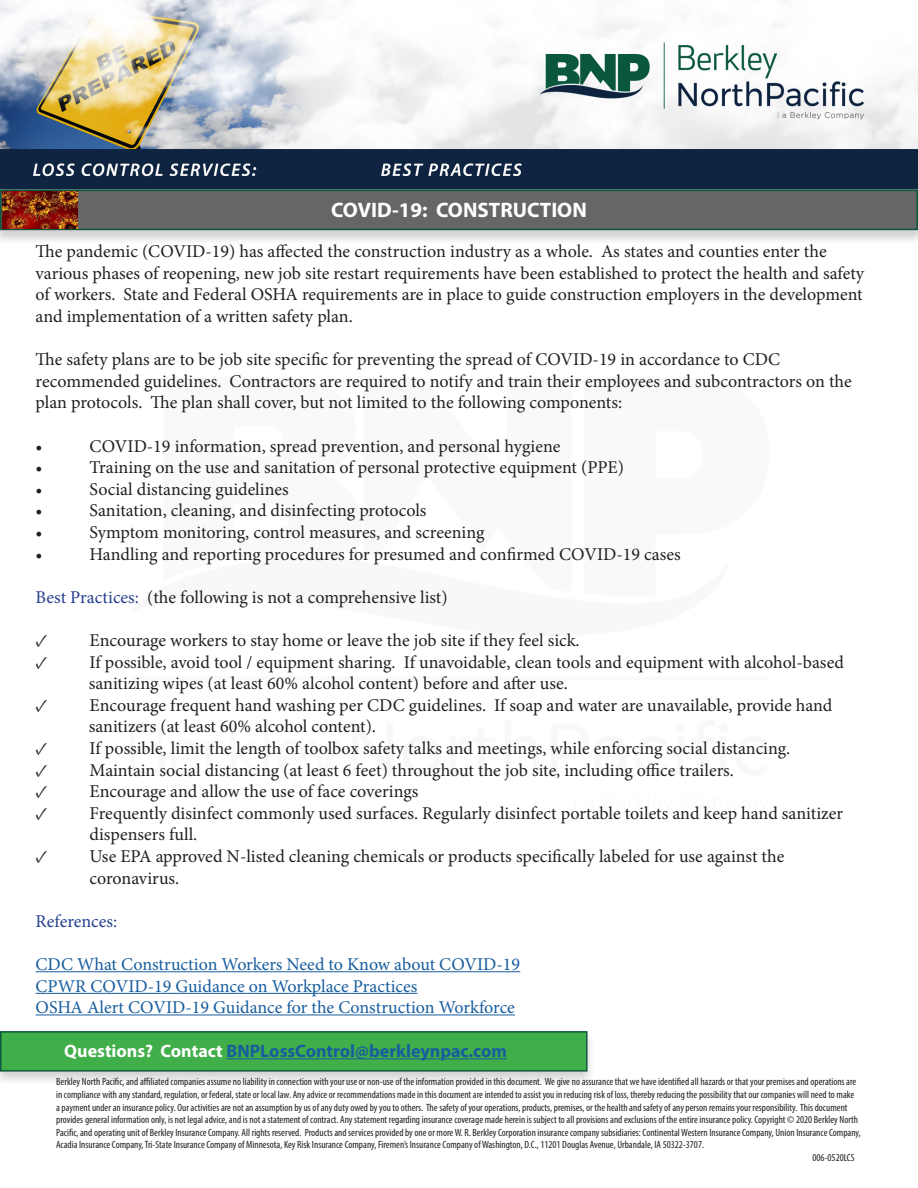
<style>
.page{position:relative;width:918px;height:1188px;background:#fff}
.page>*{position:absolute;margin:0;border:0;box-sizing:border-box;transform-origin:0 0}
.t1{font:700 21px "Myriad Pro";color:#fff}
.t2{font:18px/21.6px "Minion Pro";color:#231f20}
.t3{font:18px "Minion Pro";color:#175d9e}
.t4{font:700 18px "Myriad Pro";color:#175d9e}
.t5{font:18px "Minion Pro";color:#253f8e}
.t6{font:condensed 10.5px "Myriad Pro";color:#231f20}
.s1{color:#253f8e}
.s2{color:#fff}
</style>
<div class="page">
<img style="left:0;top:0;width:918px;height:188px">
<div style="left:0;top:1030px;width:596px;height:56px;background:#231f20;opacity:.2"></div>
<div style="left:1px;top:1032px;width:586px;height:39px;background:#40ae49"></div>
<div style="left:0;top:1031px;width:588px;height:41px;border:2px solid #0c5740"></div>
<hr style="left:227px;top:1058px;width:280px;height:1px;background:#175d9e">
<div style="left:0;top:188px;width:918px;height:57px;background:#231f20;opacity:.2"></div>
<div style="left:1px;top:190px;width:916px;height:39px;background:#666"></div>
<div style="left:0;top:190px;width:918px;height:40px;border:2px solid #0c5740"></div>
<img style="left:2px;top:191px;width:76px;height:38px">
<hr style="left:36px;top:971px;width:484px;height:1px;background:#175d9e">
<hr style="left:36px;top:993px;width:382px;height:1px;background:#175d9e">
<hr style="left:36px;top:1015px;width:479px;height:1px;background:#175d9e">
<p class="t1" style="left:331px;top:197px;width:257px">COVID-19: CONSTRUCTION</p>
<p class="t2" style="left:36px;top:241px;width:830px">The pandemic (COVID-19) has affected the construction industry as a whole. As states and counties enter the various phases of reopening, new job site restart requirements have been established to protect the health and safety of workers. State and Federal OSHA requirements are in place to guide construction employers in the development and implementation of a written safety plan.</p>
<p class="t2" style="left:36px;top:349px;width:818px">The safety plans are to be job site specific for preventing the spread of COVID-19 in accordance to CDC recommended guidelines. Contractors are required to notify and train their employees and subcontractors on the plan protocols. The plan shall cover, but not limited to the following components:</p>
<p class="t2" style="left:36px;top:435px;width:9px">•</p>
<p class="t2" style="left:90px;top:435px;width:472px">COVID-19 information, spread prevention, and personal hygiene</p>
<p class="t2" style="left:36px;top:457px;width:9px">•</p>
<p class="t2" style="left:90px;top:457px;width:536px">Training on the use and sanitation of personal protective equipment (PPE)</p>
<p class="t2" style="left:36px;top:478px;width:9px">•</p>
<p class="t2" style="left:90px;top:478px;width:201px">Social distancing guidelines</p>
<p class="t2" style="left:36px;top:500px;width:9px">•</p>
<p class="t2" style="left:90px;top:500px;width:338px">Sanitation, cleaning, and disinfecting protocols</p>
<p class="t2" style="left:36px;top:522px;width:9px">•</p>
<p class="t2" style="left:90px;top:522px;width:396px">Symptom monitoring, control measures, and screening</p>
<p class="t2" style="left:36px;top:543px;width:9px">•</p>
<p class="t2" style="left:90px;top:543px;width:593px">Handling and reporting procedures for presumed and confirmed COVID-19 cases</p>
<p class="t2" style="left:36px;top:586px;width:414px"><span class="s1">Best Practices:</span> (the following is not a comprehensive list)</p>
<p class="t2" style="left:36px;top:630px;width:546px">✓ Encourage workers to stay home or leave the job site if they feel sick.</p>
<p class="t2" style="left:89px;top:651px;width:757px;text-indent:-53px">✓ If possible, avoid tool / equipment sharing. If unavoidable, clean tools and equipment with alcohol-based sanitizing wipes (at least 60% alcohol content) before and after use.</p>
<p class="t2" style="left:89px;top:694px;width:745px;text-indent:-53px">✓ Encourage frequent hand washing per CDC guidelines. If soap and water are unavailable, provide hand sanitizers (at least 60% alcohol content).</p>
<p class="t2" style="left:36px;top:738px;width:756px">✓ If possible, limit the length of toolbox safety talks and meetings, while enforcing social distancing.</p>
<p class="t2" style="left:36px;top:759px;width:700px">✓ Maintain social distancing (at least 6 feet) throughout the job site, including office trailers.</p>
<p class="t2" style="left:36px;top:781px;width:384px">✓ Encourage and allow the use of face coverings</p>
<p class="t2" style="left:90px;top:802px;width:755px;text-indent:-54px">✓ Frequently disinfect commonly used surfaces. Regularly disinfect portable toilets and keep hand sanitizer dispensers full.</p>
<p class="t2" style="left:90px;top:846px;width:696px;text-indent:-54px">✓ Use EPA approved N-listed cleaning chemicals or products specifically labeled for use against the coronavirus.</p>
<p class="t5" style="left:36px;top:909px;width:83px">References:</p>
<p class="t3" style="left:36px;top:952px;width:486px">CDC What Construction Workers Need to Know about COVID-19</p>
<p class="t3" style="left:36px;top:974px;width:383px">CPWR COVID-19 Guidance on Workplace Practices</p>
<p class="t3" style="left:36px;top:995px;width:481px">OSHA Alert COVID-19 Guidance for the Construction Workforce</p>
<p class="t4" style="left:64px;top:1039px;width:444px"><span class="s2">Questions? Contact</span> BNPLossControl@berkleynpac.com</p>
<p class="t6" style="left:56px;top:1076px;width:802px">Berkley North Pacific, and affiliated companies assume no liability in connection with your use or non-use of the information provided in this document. We give no assurance that we have identified all hazards or that your premises and operations are</p>
<p class="t6" style="left:56px;top:1088px;width:800px">in compliance with any standard, regulation, or federal, state or local law. Any advice or recommendations made in this document are intended to assist you in reducing risk of loss, thereby reducing the possibility that our companies will need to make</p>
<p class="t6" style="left:56px;top:1101px;width:793px">a payment under an insurance policy. Our activities are not an assumption by us of any duty owed by you to others. The safety of your operations, products, premises, or the health and safety of any person remains your responsibility. This document</p>
<p class="t6" style="left:56px;top:1113px;width:804px">provides general information only, is not legal advice, and is not a statement of contract. Any statement regarding insurance coverage made herein is subject to all provisions and exclusions of the entire insurance policy. Copyright © 2020 Berkley North</p>
<p class="t6" style="left:56px;top:1126px;width:806px">Pacific, and operating unit of Berkley Insurance Company. All rights reserved. Products and services provided by one or more W. R. Berkley Corporation insurance company subsidiaries: Continental Western Insurance Company, Union Insurance Company,</p>
<p class="t6" style="left:56px;top:1139px;width:649px">Acadia Insurance Company, Tri-State Insurance Company of Minnesota, Key Risk Insurance Company, Firemen’s Insurance Company of Washington, D.C., 11201 Douglas Avenue, Urbandale, IA 50322-3707.</p>
<p class="t6" style="left:813px;top:1151px;width:44px">006-0520LCS</p>
</div>
